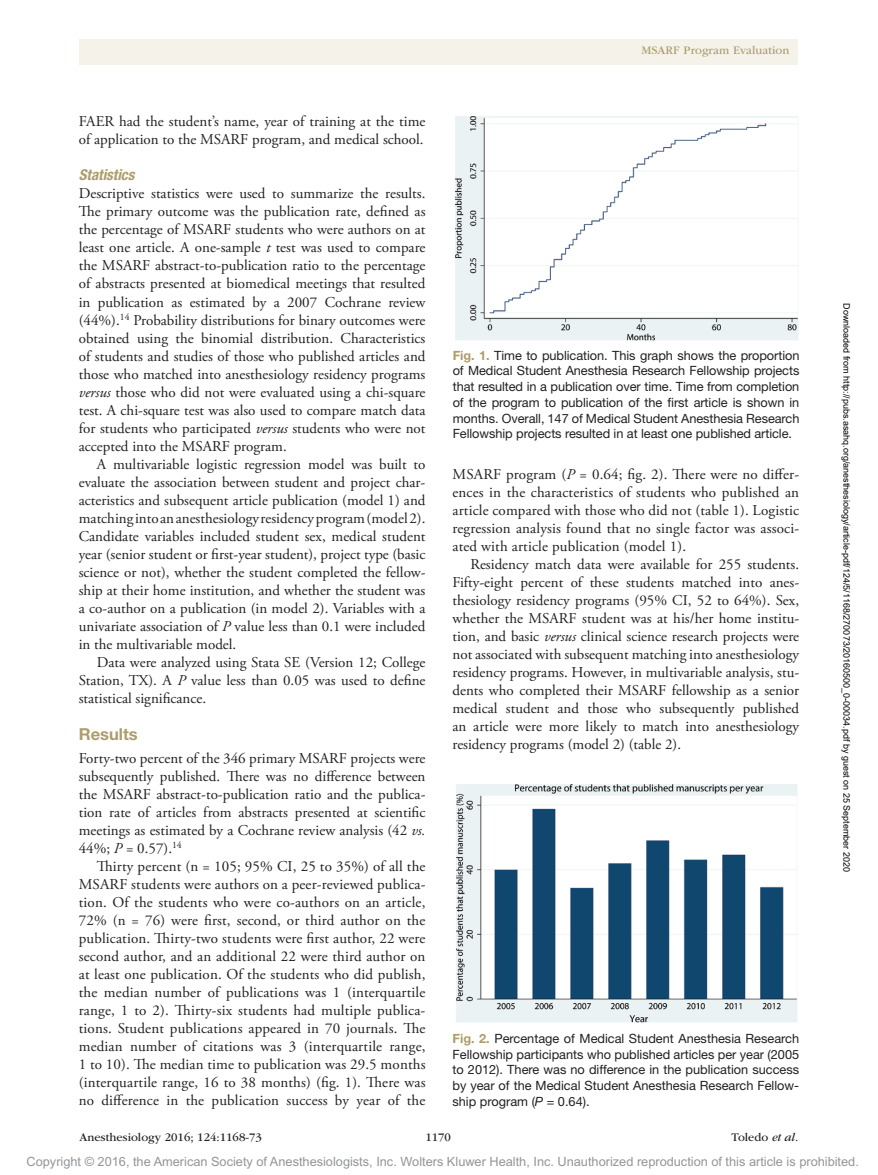
<style>
.page{position:relative;width:878px;height:1175px;background:#fff}
.page>*{position:absolute;margin:0;border:0;box-sizing:border-box;transform-origin:0 0}
.t1{font:700 16.5px "Helvetica Neue LT Std";color:#ac9d69}
.t2{font:15px/18px "Adobe Garamond Pro";color:#231f20;text-align:justify}
.t3{font:italic 700 condensed 15px "Helvetica Neue LT Std";color:#ac9d69}
.t4{font:12.75px/15.8px "Helvetica Neue LT Std";letter-spacing:-.005em;color:#231f20;text-align:justify}
.t5{font:12.75px "Arial MT Std";color:#939598}
.t6{font:12px "ITC Garamond Std";color:#231f20}
.t7{font:12px "ITC Garamond Std";color:#ac9d69}
.t8{font:9px "Arial";color:#000}
.s1{font-style:italic}
.s2{font-weight:700;color:#ac9d69}
</style>
<div class="page">
<div style="left:79px;top:39px;width:718px;height:25px;background:#f5f2ea"></div>
<img style="left:455px;top:116px;width:343px;height:224px">
<img style="left:456px;top:784px;width:341px;height:238px">
<p class="t2" style="left:79px;top:113px;width:348px">FAER had the student’s name, year of training at the time of application to the MSARF program, and medical school.</p>
<p class="t3" style="left:79px;top:166px;width:57px">Statistics</p>
<p class="t2" style="left:79px;top:185px;width:348px">Descriptive statistics were used to summarize the results.<br>The primary outcome was the publication rate, defined as the percentage of MSARF students who were authors on at least one article. A one-sample <span class="s1">t</span> test was used to compare the MSARF abstract-to-publication ratio to the percentage of abstracts presented at biomedical meetings that resulted in publication as estimated by a 2007 Cochrane review (44%).<sup>14</sup> Probability distributions for binary outcomes were obtained using the binomial distribution. Characteristics of students and studies of those who published articles and those who matched into anesthesiology residency programs <span class="s1">versus</span> those who did not were evaluated using a chi-square test. A chi-square test was also used to compare match data for students who participated <span class="s1">versus</span> students who were not accepted into the MSARF program.</p>
<p class="t2" style="left:79px;top:455px;width:348px;text-indent:18px">A multivariable logistic regression model was built to evaluate the association between student and project char&shy;acteristics and subsequent article publication (model 1) and matching into an anesthesiology residency program (model 2).<br>Candidate variables included student sex, medical student year (senior student or first-year student), project type (basic science or not), whether the student completed the fellow&shy;ship at their home institution, and whether the student was a co-author on a publication (in model 2). Variables with a univariate association of <span class="s1">P</span> value less than 0.1 were included in the multivariable model.</p>
<p class="t2" style="left:79px;top:653px;width:348px;text-indent:18px">Data were analyzed using Stata SE (Version 12; College Station, TX). A <span class="s1">P</span> value less than 0.05 was used to define statistical significance.</p>
<p class="t1" style="left:79px;top:724px;width:60px">Results</p>
<p class="t2" style="left:79px;top:749px;width:348px">Forty-two percent of the 346 primary MSARF projects were subsequently published. There was no difference between the MSARF abstract-to-publication ratio and the publica&shy;tion rate of articles from abstracts presented at scientific meetings as estimated by a Cochrane review analysis (42 <span class="s1">vs.<br></span>44%; <span class="s1">P</span> = 0.57).<sup>14</sup></p>
<p class="t2" style="left:79px;top:857px;width:348px;text-indent:18px">Thirty percent (n = 105; 95% CI, 25 to 35%) of all the MSARF students were authors on a peer-reviewed publica&shy;tion. Of the students who were co-authors on an article, 72% (n = 76) were first, second, or third author on the publication. Thirty-two students were first author, 22 were second author, and an additional 22 were third author on at least one publication. Of the students who did publish, the median number of publications was 1 (interquartile range, 1 to 2). Thirty-six students had multiple publica&shy;tions. Student publications appeared in 70 journals. The median number of citations was 3 (interquartile range, 1 to 10). The median time to publication was 29.5 months (interquartile range, 16 to 38 months) (fig. 1). There was no difference in the publication success by year of the</p>
<p class="t7" style="left:641px;top:44px;width:149px">MSARF Program Evaluation</p>
<p class="t4" style="left:452px;top:347px;width:348px"><span class="s2">Fig. 1.</span> Time to publication. This graph shows the proportion of Medical Student Anesthesia Research Fellowship projects that resulted in a publication over time. Time from completion of the program to publication of the first article is shown in months. Overall, 147 of Medical Student Anesthesia Research Fellowship projects resulted in at least one published article.</p>
<p class="t2" style="left:452px;top:466px;width:348px">MSARF program (<span class="s1">P</span> = 0.64; fig. 2). There were no differ&shy;ences in the characteristics of students who published an article compared with those who did not (table 1). Logistic regression analysis found that no single factor was associ&shy;ated with article publication (model 1).</p>
<p class="t2" style="left:452px;top:556px;width:348px;text-indent:18px">Residency match data were available for 255 students.<br>Fifty-eight percent of these students matched into anes&shy;thesiology residency programs (95% CI, 52 to 64%). Sex, whether the MSARF student was at his/her home institu&shy;tion, and basic <span class="s1">versus</span> clinical science research projects were not associated with subsequent matching into anesthesiology residency programs. However, in multivariable analysis, stu&shy;dents who completed their MSARF fellowship as a senior medical student and those who subsequently published an article were more likely to match into anesthesiology residency programs (model 2) (table 2).</p>
<p class="t4" style="left:452px;top:1030px;width:348px"><span class="s2">Fig. 2.</span> Percentage of Medical Student Anesthesia Research Fellowship participants who published articles per year (2005 to 2012). There was no difference in the publication success by year of the Medical Student Anesthesia Research Fellow&shy;ship program (<span class="s1">P</span> = 0.64).</p>
<p class="t6" style="left:80px;top:1130px;width:184px">Anesthesiology 2016; 124:1168-73</p>
<p class="t6" style="left:425px;top:1130px;width:27px">1170</p>
<p class="t6" style="left:731px;top:1130px;width:68px">Toledo <span class="s1">et al.</span></p>
<p class="t8" style="left:850px;top:303px;width:570px;rotate:90deg">Downloaded from http://pubs.asahq.org/anesthesiology/article-pdf/124/5/1168/270073/20160500_0-00034.pdf by guest on 25 September 2020</p>
<p class="t5" style="left:27px;top:1154px;width:833px">Copyright © 2016, the American Society of Anesthesiologists, Inc. Wolters Kluwer Health, Inc. Unauthorized reproduction of this article is prohibited.</p>
</div>
